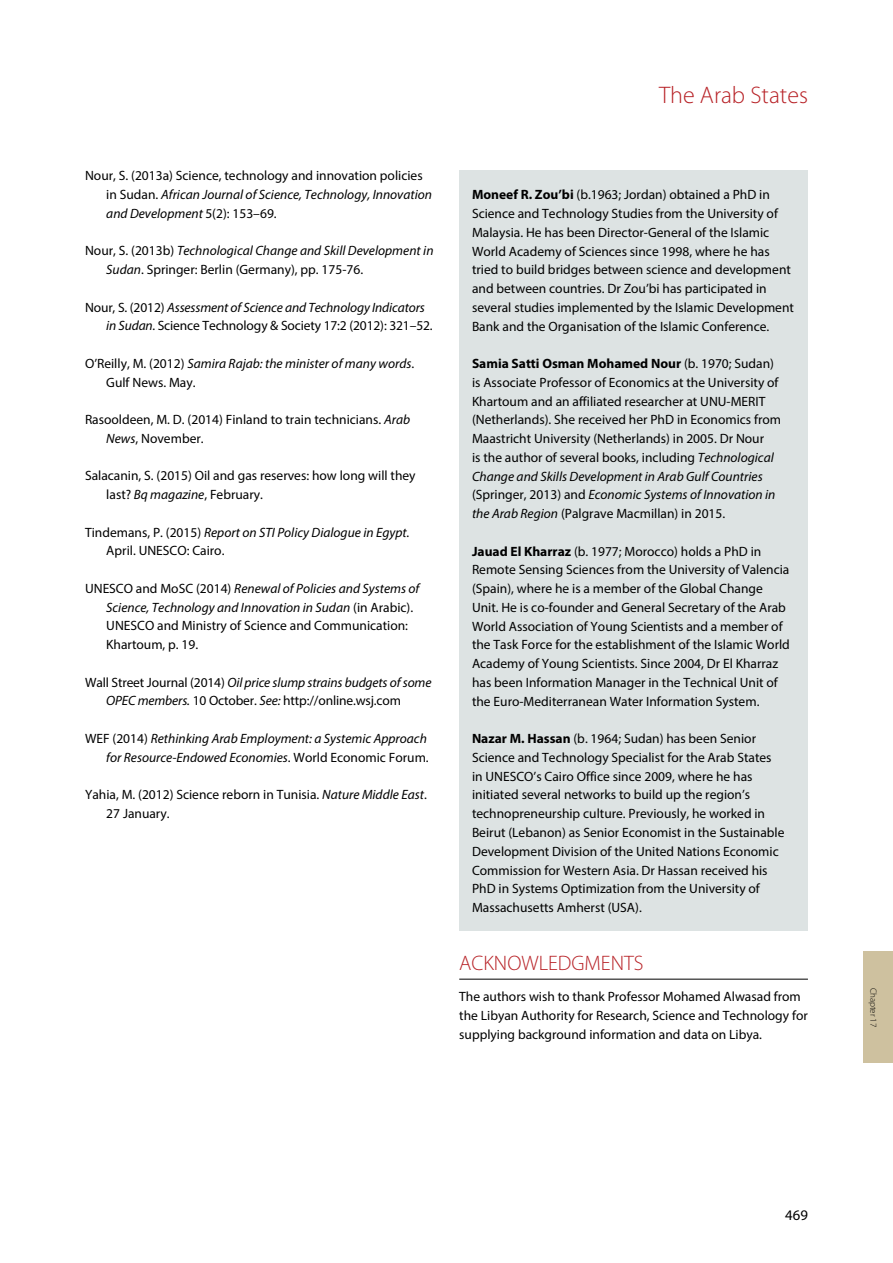
<style>
.page{position:relative;width:893px;height:1263px;background:#fff}
.page>*{position:absolute;margin:0;border:0;box-sizing:border-box;transform-origin:0 0}
.t1{font:300 24px "Myriad Pro";color:#b72126}
.t2{font:300 21px "Myriad Pro";color:#b72126}
.t3{font:14.7px "Myriad Pro";color:#000}
.t4{font:13.5px/18.8px "Myriad Pro";color:#000}
.t5{font:italic 13.5px/18.8px "Myriad Pro";color:#000}
.t6{font:300 9px "Myriad Pro";color:#000}
.s1{font-style:italic}
.s2{font-style:normal}
.s3{font-weight:700}
</style>
<div class="page">
<div style="left:459px;top:170px;width:349px;height:760px;background:#dde3e3"></div>
<hr style="left:459px;top:979px;width:349px;height:1px;background:#000">
<div style="left:863px;top:952px;width:30px;height:111px;background:#cec19f"></div>
<h1 class="t1" style="left:659px;top:81px;width:150px">The Arab States</h1>
<p class="t4" style="left:106px;top:166px;width:327px;text-indent:-21px">Nour, S. (2013a) Science, technology and innovation policies in Sudan. <span class="s1">African Journal of Science, Technology, Innovation and Development</span> 5(2): 153–69.</p>
<p class="t4" style="left:106px;top:241px;width:329px;text-indent:-21px">Nour, S. (2013b) <span class="s1">Technological Change and Skill Development in<br>Sudan</span>. Springer: Berlin (Germany), pp. 175-76.</p>
<p class="t4" style="left:106px;top:297px;width:328px;text-indent:-21px">Nour, S. (2012) <span class="s1">Assessment of Science and Technology Indicators in Sudan.</span> Science Technology &amp; Society 17:2 (2012): 321–52.</p>
<p class="t5" style="left:106px;top:354px;width:310px;text-indent:-21px"><span class="s2">O’Reilly, M. (2012)</span> Samira Rajab: the minister of many words<span class="s2">.<br>Gulf News. May.</span></p>
<p class="t4" style="left:106px;top:410px;width:305px;text-indent:-21px">Rasooldeen, M. D. (2014) Finland to train technicians. <span class="s1">Arab<br>News</span>, November.</p>
<p class="t4" style="left:106px;top:466px;width:311px;text-indent:-21px">Salacanin, S. (2015) Oil and gas reserves: how long will they last? <span class="s1">Bq magazine</span>, February.</p>
<p class="t4" style="left:106px;top:522px;width:305px;text-indent:-21px">Tindemans, P. (2015) <span class="s1">Report on STI Policy Dialogue in Egypt.<br></span>April. UNESCO: Cairo.</p>
<p class="t4" style="left:106px;top:579px;width:315px;text-indent:-21px">UNESCO and MoSC (2014) <span class="s1">Renewal of Policies and Systems of Science, Technology and Innovation in Sudan</span> (in Arabic).<br>UNESCO and Ministry of Science and Communication:<br>Khartoum, p. 19.</p>
<p class="t4" style="left:106px;top:672px;width:327px;text-indent:-21px">Wall Street Journal (2014) <span class="s1">Oil price slump strains budgets of some<br>OPEC members.</span> 10 October. <span class="s1">See:</span> http://online.wsj.com</p>
<p class="t5" style="left:85px;top:729px;width:345px;text-align:right"><span class="s2">WEF (2014)</span> Rethinking Arab Employment: a Systemic Approach for Resource-Endowed Economies<span class="s2">. World Economic Forum.</span></p>
<p class="t4" style="left:106px;top:785px;width:322px;text-indent:-21px">Yahia, M. (2012) Science reborn in Tunisia. <span class="s1">Nature Middle East</span>.<br>27 January.</p>
<p class="t4" style="left:472px;top:185px;width:323px"><span class="s3">Moneef R. Zou’bi</span> (b.1963; Jordan) obtained a PhD in Science and Technology Studies from the University of Malaysia. He has been Director-General of the Islamic World Academy of Sciences since 1998, where he has tried to build bridges between science and development and between countries. Dr Zou’bi has participated in several studies implemented by the Islamic Development Bank and the Organisation of the Islamic Conference.</p>
<p class="t4" style="left:472px;top:354px;width:311px"><span class="s3">Samia Satti Osman Mohamed Nour</span> (b. 1970; Sudan) is Associate Professor of Economics at the University of Khartoum and an affiliated researcher at UNU-MERIT (Netherlands). She received her PhD in Economics from Maastricht University (Netherlands) in 2005. Dr Nour<br>is the author of several books, including <span class="s1">Technological Change and Skills Development in Arab Gulf Countries </span>(Springer, 2013) and <span class="s1">Economic Systems of Innovation in the Arab Region</span> (Palgrave Macmillan) in 2015.</p>
<p class="t4" style="left:472px;top:542px;width:319px"><span class="s3">Jauad El Kharraz</span> (b. 1977; Morocco) holds a PhD in Remote Sensing Sciences from the University of Valencia (Spain), where he is a member of the Global Change Unit. He is co-founder and General Secretary of the Arab World Association of Young Scientists and a member of the Task Force for the establishment of the Islamic World Academy of Young Scientists. Since 2004, Dr El Kharraz has been Information Manager in the Technical Unit of the Euro-Mediterranean Water Information System.</p>
<p class="t4" style="left:472px;top:729px;width:314px"><span class="s3">Nazar M. Hassan</span> (b. 1964; Sudan) has been Senior Science and Technology Specialist for the Arab States in UNESCO’s Cairo Office since 2009, where he has initiated several networks to build up the region’s technopreneurship culture. Previously, he worked in Beirut (Lebanon) as Senior Economist in the Sustainable Development Division of the United Nations Economic Commission for Western Asia. Dr Hassan received his PhD in Systems Optimization from the University of Massachusetts Amherst (USA).</p>
<h2 class="t2" style="left:459px;top:951px;width:186px">ACKNOWLEDGMENTS</h2>
<p class="t4" style="left:459px;top:987px;width:350px">The authors wish to thank Professor Mohamed Alwasad from the Libyan Authority for Research, Science and Technology for supplying background information and data on Libya.</p>
<p class="t6" style="left:879px;top:988px;width:41px;rotate:90deg">Chapter 17</p>
<p class="t3" style="left:785px;top:1206px;width:24px">469</p>
</div>
